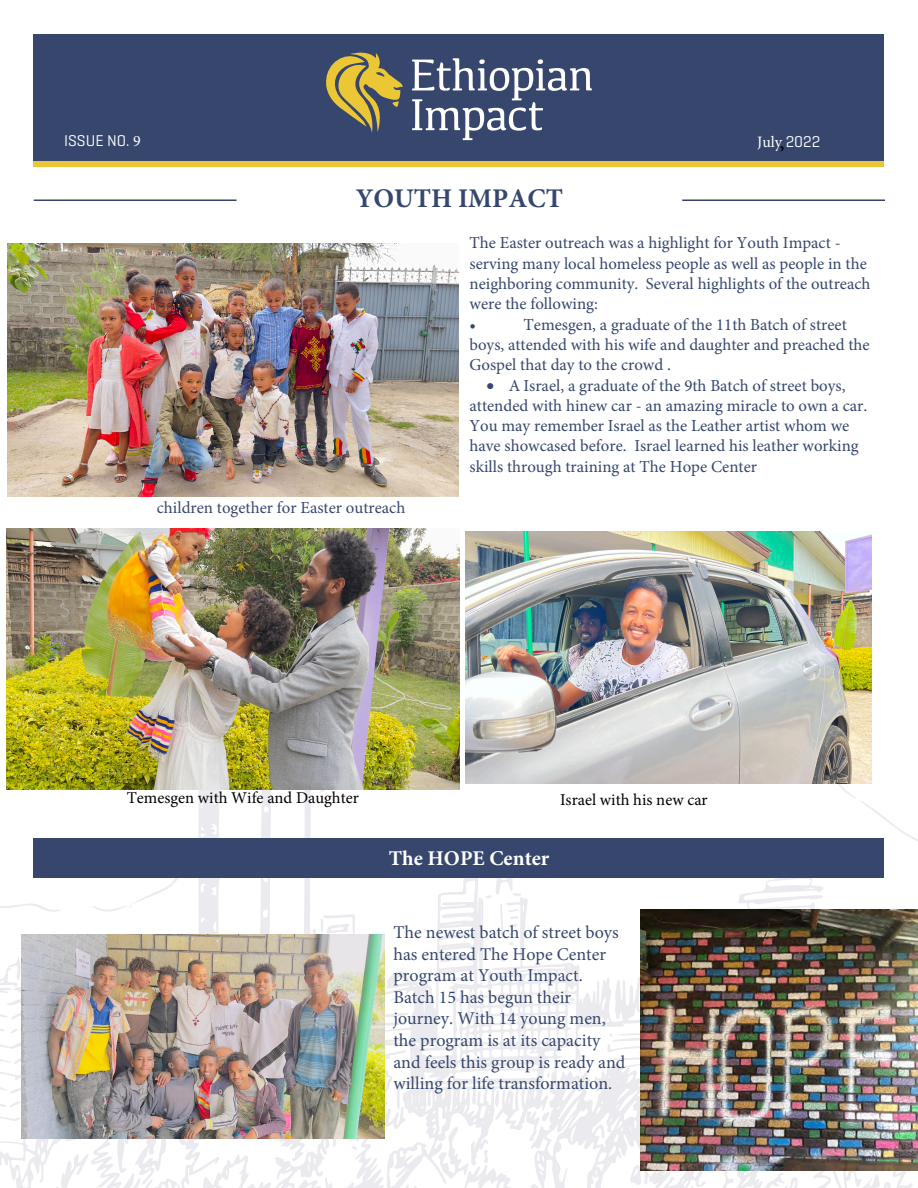
<style>
.page{position:relative;width:918px;height:1188px;background:#fff}
.page>*{position:absolute;margin:0;border:0;box-sizing:border-box;transform-origin:0 0}
.t1{font:700 27px "Minion Pro";color:#36466d}
.t2{font:700 21px "Minion Pro";color:#fff}
.t3{font:18px/21.6px "Minion Pro";color:#36466d}
.t4{font:700 18px "Minion Pro";color:#000}
.t5{font:16.8px/20.4px "Minion Pro";color:#36466d}
.t6{font:16.8px "Minion Pro";color:#38476e}
.t7{font:16.5px "Minion Pro";color:#000}
.t8{font:15.9px "Geogrotesque";color:#fff}
.t9{font:15.9px "Minion Pro";color:#fff}
.s1{font-family:"Minion Pro"}
.s2{font-family:"Geogrotesque"}
</style>
<div class="page">
<svg style="left:0;top:693px;width:323px;height:495px"></svg>
<svg style="left:325px;top:878px;width:593px;height:310px"></svg>
<svg style="left:242px;top:790px;width:164px;height:371px"></svg>
<svg style="left:438px;top:1126px;width:31px;height:53px"></svg>
<svg style="left:0;top:903px;width:62px;height:9px"></svg>
<svg style="left:838px;top:749px;width:80px;height:92px"></svg>
<svg style="left:384px;top:1013px;width:25px;height:41px"></svg>
<svg style="left:0;top:1113px;width:21px;height:9px"></svg>
<svg style="left:0;top:1011px;width:8px;height:7px"></svg>
<svg style="left:0;top:951px;width:21px;height:36px"></svg>
<svg style="left:542px;top:1112px;width:8px;height:9px"></svg>
<svg style="left:0;top:1055px;width:11px;height:8px"></svg>
<svg style="left:495px;top:1090px;width:4px;height:17px"></svg>
<svg style="left:0;top:1025px;width:5px;height:6px"></svg>
<svg style="left:483px;top:1150px;width:5px;height:13px"></svg>
<svg style="left:0;top:1084px;width:21px;height:10px"></svg>
<svg style="left:312px;top:918px;width:46px;height:16px"></svg>
<svg style="left:10px;top:1101px;width:11px;height:6px"></svg>
<svg style="left:391px;top:996px;width:9px;height:5px"></svg>
<svg style="left:11px;top:1029px;width:7px;height:5px"></svg>
<svg style="left:327px;top:1139px;width:37px;height:11px"></svg>
<svg style="left:486px;top:878px;width:35px;height:67px"></svg>
<svg style="left:501px;top:955px;width:3px;height:7px"></svg>
<svg style="left:547px;top:1073px;width:3px;height:4px"></svg>
<svg style="left:92px;top:878px;width:98px;height:35px"></svg>
<svg style="left:319px;top:790px;width:47px;height:3px"></svg>
<svg style="left:661px;top:1171px;width:45px;height:17px"></svg>
<svg style="left:719px;top:1171px;width:32px;height:17px"></svg>
<svg style="left:630px;top:1164px;width:23px;height:21px"></svg>
<svg style="left:607px;top:1032px;width:33px;height:28px"></svg>
<svg style="left:782px;top:1177px;width:21px;height:11px"></svg>
<svg style="left:570px;top:997px;width:5px;height:5px"></svg>
<div style="left:34px;top:34px;width:850px;height:128px;background:#36466d"></div>
<svg style="left:412px;top:58px;width:180px;height:82px"></svg>
<svg style="left:326px;top:52px;width:77px;height:81px"></svg>
<div style="left:34px;top:162px;width:850px;height:5px;background:#ebc635"></div>
<hr style="left:34px;top:199px;width:203px;height:2px;background:#36466d">
<hr style="left:682px;top:199px;width:203px;height:2px;background:#36466d">
<div style="left:34px;top:838px;width:850px;height:40px;background:#36466d"></div>
<img style="left:7px;top:243px;width:451px;height:254px">
<img style="left:7px;top:528px;width:452px;height:262px">
<img style="left:466px;top:532px;width:405px;height:252px">
<img style="left:21px;top:934px;width:363px;height:205px">
<img style="left:640px;top:910px;width:278px;height:261px">
<p class="t8" style="left:64px;top:131px;width:78px">ISSUE NO. <span class="s1">9</span></p>
<p class="t9" style="left:757px;top:131px;width:65px">July <span class="s2">2022</span></p>
<p class="t4" style="left:780px;top:130px;width:6px">,</p>
<p class="t1" style="left:356px;top:179px;width:209px">YOUTH IMPACT</p>
<p class="t6" style="left:157px;top:496px;width:250px">children together for Easter outreach</p>
<p class="t5" style="left:470px;top:233px;width:402px">The Easter outreach was a highlight for Youth Impact - serving many local homeless people as well as people in the neighboring community. Several highlights of the outreach were the following:<br>•</p>
<p class="t5" style="left:470px;top:314px;width:402px;text-indent:54px">Temesgen, a graduate of the 11th Batch of street boys, attended with his wife and daughter and preached the<br>Gospel that day to the crowd .</p>
<p class="t5" style="left:470px;top:375px;width:399px;text-indent:17px">• A Israel, a graduate of the 9th Batch of street boys, attended with hinew car - an amazing miracle to own a car.<br>You may remember Israel as the Leather artist whom we have showcased before. Israel learned his leather working skills through training at The Hope Center</p>
<p class="t7" style="left:127px;top:787px;width:234px">Temesgen with Wife and Daughter</p>
<p class="t7" style="left:560px;top:789px;width:149px">Israel with his new car</p>
<p class="t2" style="left:389px;top:843px;width:162px">The HOPE Center</p>
<p class="t3" style="left:393px;top:921px;width:234px">The newest batch of street boys has entered The Hope Center program at Youth Impact.<br>Batch 15 has begun their journey. With 14 young men, the program is at its capacity and feels this group is ready and willing for life transformation.</p>
</div>
